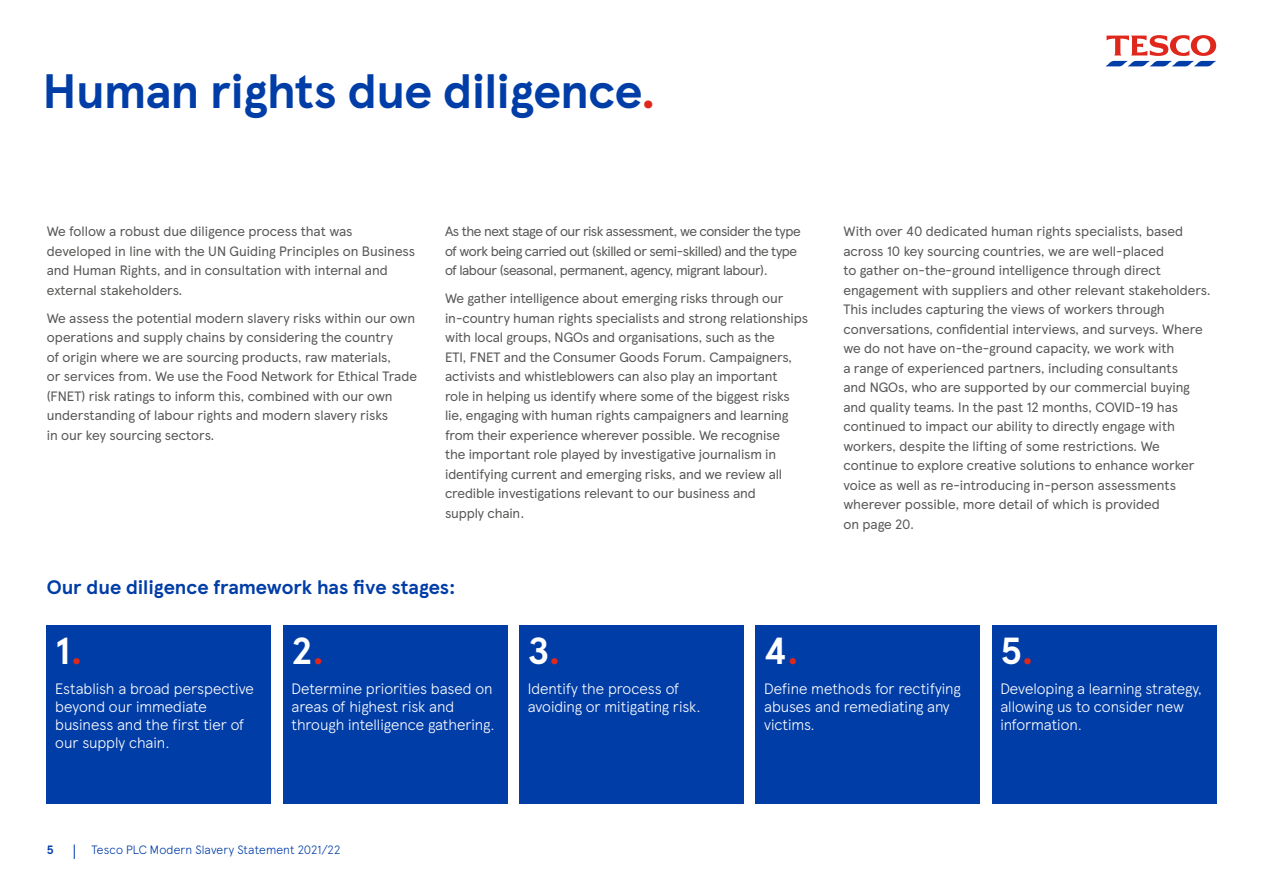
<style>
.page{position:relative;width:1263px;height:893px;background:#fff}
.page>*{position:absolute;margin:0;border:0;box-sizing:border-box;transform-origin:0 0}
.t1{font:700 48px "TESCO Modern";letter-spacing:-.01em;color:#003da7}
.t2{font:700 37.5px "TESCO Modern";color:#fff}
.t3{font:700 19.5px "TESCO Modern";color:#003da7}
.t4{font:300 15px/18px "TESCO Modern";color:#fff}
.t5{font:13.5px/19.5px "TESCO Modern";letter-spacing:-.005em;color:#575756}
.t6{font:13.5px/19.5px "TESCO Modern";letter-spacing:-.03em;color:#575756}
.t7{font:300 12px "TESCO Modern";letter-spacing:.01em;color:#003da7}
.t8{font:700 12px "TESCO Modern";color:#003da7}
.s1{color:#df271c}
</style>
<div class="page">
<div style="left:47px;top:625px;width:224px;height:179px;background:#003da7"></div>
<div style="left:519px;top:625px;width:225px;height:179px;background:#003da7"></div>
<div style="left:283px;top:625px;width:224px;height:179px;background:#003da7"></div>
<div style="left:756px;top:625px;width:224px;height:179px;background:#003da7"></div>
<div style="left:992px;top:625px;width:224px;height:179px;background:#003da7"></div>
<svg style="left:1106px;top:35px;width:110px;height:31px"></svg>
<svg style="left:74px;top:844px;width:1px;height:15px"></svg>
<h1 class="t1" style="left:43px;top:54px;width:615px">Human rights due diligence<span class="s1">.</span></h1>
<p class="t5" style="left:47px;top:221px;width:370px">We follow a robust due diligence process that was developed in line with the UN Guiding Principles on Business and Human Rights, and in consultation with internal and external stakeholders.</p>
<p class="t5" style="left:47px;top:307px;width:372px">We assess the potential modern slavery risks within our own operations and supply chains by considering the country<br>of origin where we are sourcing products, raw materials,<br>or services from. We use the Food Network for Ethical Trade (FNET) risk ratings to inform this, combined with our own understanding of labour rights and modern slavery risks<br>in our key sourcing sectors.</p>
<p class="t6" style="left:445px;top:221px;width:357px">As the next stage of our risk assessment, we consider the type of work being carried out (skilled or semi-skilled) and the type of labour (seasonal, permanent, agency, migrant labour).</p>
<p class="t5" style="left:445px;top:288px;width:364px">We gather intelligence about emerging risks through our in-country human rights specialists and strong relationships with local groups, NGOs and organisations, such as the<br>ETI, FNET and the Consumer Goods Forum. Campaigners, activists and whistleblowers can also play an important<br>role in helping us identify where some of the biggest risks lie, engaging with human rights campaigners and learning from their experience wherever possible. We recognise<br>the important role played by investigative journalism in identifying current and emerging risks, and we review all credible investigations relevant to our business and<br>supply chain.</p>
<p class="t5" style="left:843px;top:221px;width:369px">With over 40 dedicated human rights specialists, based across 10 key sourcing countries, we are well-placed<br>to gather on-the-ground intelligence through direct engagement with suppliers and other relevant stakeholders.<br>This includes capturing the views of workers through conversations, confidential interviews, and surveys. Where we do not have on-the-ground capacity, we work with<br>a range of experienced partners, including consultants<br>and NGOs, who are supported by our commercial buying and quality teams. In the past 12 months, COVID-19 has continued to impact our ability to directly engage with workers, despite the lifting of some restrictions. We continue to explore creative solutions to enhance worker voice as well as re-introducing in-person assessments wherever possible, more detail of which is provided<br>on page 20.</p>
<h3 class="t3" style="left:47px;top:572px;width:410px">Our due diligence framework has five stages:</h3>
<h2 class="t2" style="left:55px;top:622px;width:29px">1<span class="s1">.</span></h2>
<p class="t4" style="left:55px;top:679px;width:200px">Establish a broad perspective beyond our immediate business and the first tier of our supply chain.</p>
<h2 class="t2" style="left:292px;top:622px;width:34px">2<span class="s1">.</span></h2>
<p class="t4" style="left:292px;top:679px;width:205px">Determine priorities based on areas of highest risk and through intelligence gathering.</p>
<h2 class="t2" style="left:528px;top:622px;width:34px">3<span class="s1">.</span></h2>
<p class="t4" style="left:528px;top:679px;width:174px">Identify the process of avoiding or mitigating risk.</p>
<p class="t8" style="left:47px;top:840px;width:8px">5</p>
<p class="t7" style="left:91px;top:840px;width:250px">Tesco PLC Modern Slavery Statement 2021/22</p>
<h2 class="t2" style="left:764px;top:622px;width:37px">4<span class="s1">.</span></h2>
<p class="t4" style="left:764px;top:679px;width:198px">Define methods for rectifying abuses and remediating any victims.</p>
<h2 class="t2" style="left:1000px;top:622px;width:35px">5<span class="s1">.</span></h2>
<p class="t4" style="left:1000px;top:679px;width:203px">Developing a learning strategy, allowing us to consider new information.</p>
</div>
